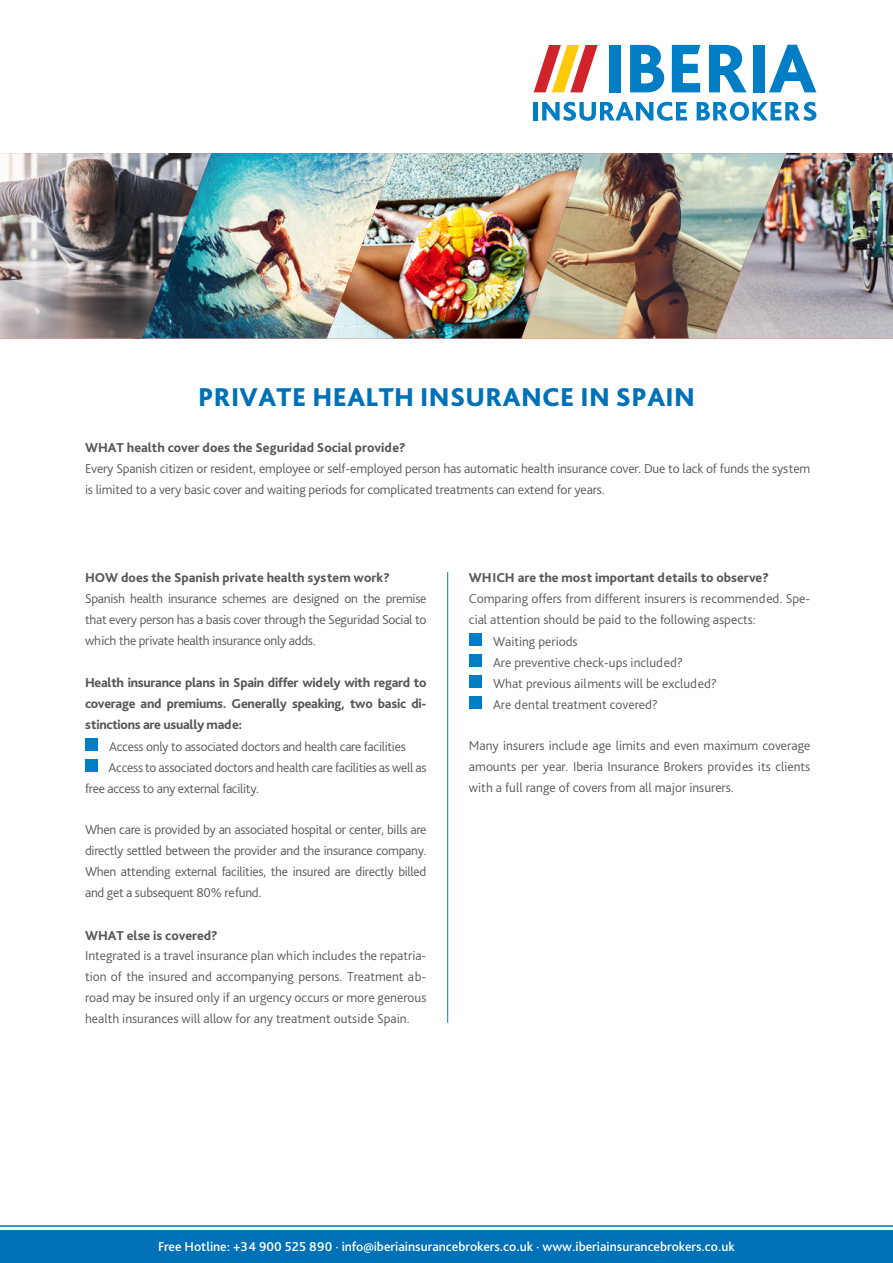
<style>
.page{position:relative;width:893px;height:1263px;background:#fff}
.page>*{position:absolute;margin:0;border:0;box-sizing:border-box;transform-origin:0 0}
.t1{font:800 27px "Bliss Pro";letter-spacing:.015em;color:#0071b6}
.t2{font:300 13.5px/21px "Bliss Pro";letter-spacing:-.01em;color:#57585a;text-align:justify}
.t3{font:800 13.5px/21px "Bliss Pro";color:#57585a;text-align:justify}
.t4{font:500 13.5px "Bliss Pro";color:#fff}
</style>
<div class="page">
<hr style="left:0;top:1225px;width:893px;height:2px;background:#0071b6">
<div style="left:0;top:1230px;width:893px;height:33px;background:#0071b6"></div>
<div style="left:85px;top:739px;width:12px;height:12px;background:#007ec5"></div>
<div style="left:85px;top:760px;width:12px;height:12px;background:#007ec5"></div>
<div style="left:469px;top:634px;width:12px;height:12px;background:#007ec5"></div>
<div style="left:469px;top:655px;width:12px;height:12px;background:#007ec5"></div>
<div style="left:469px;top:676px;width:12px;height:12px;background:#007ec5"></div>
<div style="left:469px;top:697px;width:12px;height:12px;background:#007ec5"></div>
<hr style="left:447px;top:572px;width:1px;height:451px;background:#007ec5">
<img style="left:211px;top:153px;width:116px;height:185px">
<img style="left:327px;top:153px;width:195px;height:185px">
<img style="left:0;top:153px;width:211px;height:185px">
<img style="left:522px;top:153px;width:192px;height:185px">
<img style="left:714px;top:153px;width:179px;height:185px">
<div style="left:609px;top:45px;width:11px;height:47px;background:#007ec5"></div>
<svg style="left:630px;top:45px;width:34px;height:47px"></svg>
<svg style="left:672px;top:45px;width:28px;height:47px"></svg>
<svg style="left:709px;top:45px;width:38px;height:47px"></svg>
<div style="left:753px;top:45px;width:11px;height:47px;background:#007ec5"></div>
<svg style="left:769px;top:45px;width:47px;height:47px"></svg>
<svg style="left:534px;top:45px;width:64px;height:47px"></svg>
<hr style="left:534px;top:102px;width:4px;height:18px;background:#007ec5">
<svg style="left:542px;top:102px;width:145px;height:19px"></svg>
<svg style="left:697px;top:102px;width:119px;height:19px"></svg>
<h1 class="t1" style="left:198px;top:381px;width:498px">PRIVATE HEALTH INSURANCE IN SPAIN</h1>
<p class="t3" style="left:85px;top:438px;width:322px">WHAT health cover does the Seguridad Social provide?</p>
<p class="t2" style="left:85px;top:459px;width:727px">Every Spanish citizen or resident, employee or self-employed person has automatic health insurance cover. Due to lack of funds the system is limited to a very basic cover and waiting periods for complicated treatments can extend for years.</p>
<p class="t3" style="left:85px;top:568px;width:307px">HOW does the Spanish private health system work?</p>
<p class="t2" style="left:85px;top:589px;width:343px">Spanish health insurance schemes are designed on the premise that every person has a basis cover through the Seguridad Social to which the private health insurance only adds.</p>
<p class="t3" style="left:85px;top:673px;width:343px">Health insurance plans in Spain differ widely with regard to coverage and premiums. Generally speaking, two basic di&shy;stinctions are usually made:</p>
<p class="t2" style="left:109px;top:737px;width:298px">Access only to associated doctors and health care facilities</p>
<p class="t2" style="left:109px;top:758px;width:319px">Access to associated doctors and health care facilities as well as</p>
<p class="t2" style="left:85px;top:779px;width:176px">free access to any external facility.</p>
<p class="t2" style="left:85px;top:820px;width:343px">When care is provided by an associated hospital or center, bills are directly settled between the provider and the insurance company.<br>When attending external facilities, the insured are directly billed and get a subsequent 80% refund.</p>
<p class="t3" style="left:85px;top:926px;width:134px">WHAT else is covered?</p>
<p class="t2" style="left:85px;top:946px;width:343px">Integrated is a travel insurance plan which includes the repatria&shy;tion of the insured and accompanying persons. Treatment ab&shy;road may be insured only if an urgency occurs or more generous health insurances will allow for any treatment outside Spain.</p>
<p class="t3" style="left:469px;top:568px;width:302px">WHICH are the most important details to observe?</p>
<p class="t2" style="left:469px;top:589px;width:343px">Comparing offers from different insurers is recommended. Spe&shy;cial attention should be paid to the following aspects:</p>
<p class="t2" style="left:493px;top:632px;width:225px;text-align:left">Waiting periods<br>Are preventive check-ups included?<br>What previous ailments will be excluded?<br>Are dental treatment covered?</p>
<p class="t2" style="left:469px;top:736px;width:343px">Many insurers include age limits and even maximum coverage amounts per year. Iberia Insurance Brokers provides its clients with a full range of covers from all major insurers.</p>
<p class="t4" style="left:158px;top:1241px;width:578px">Free Hotline: +34 900 525 890 · info@iberiainsurancebrokers.co.uk · www.iberiainsurancebrokers.co.uk</p>
</div>
